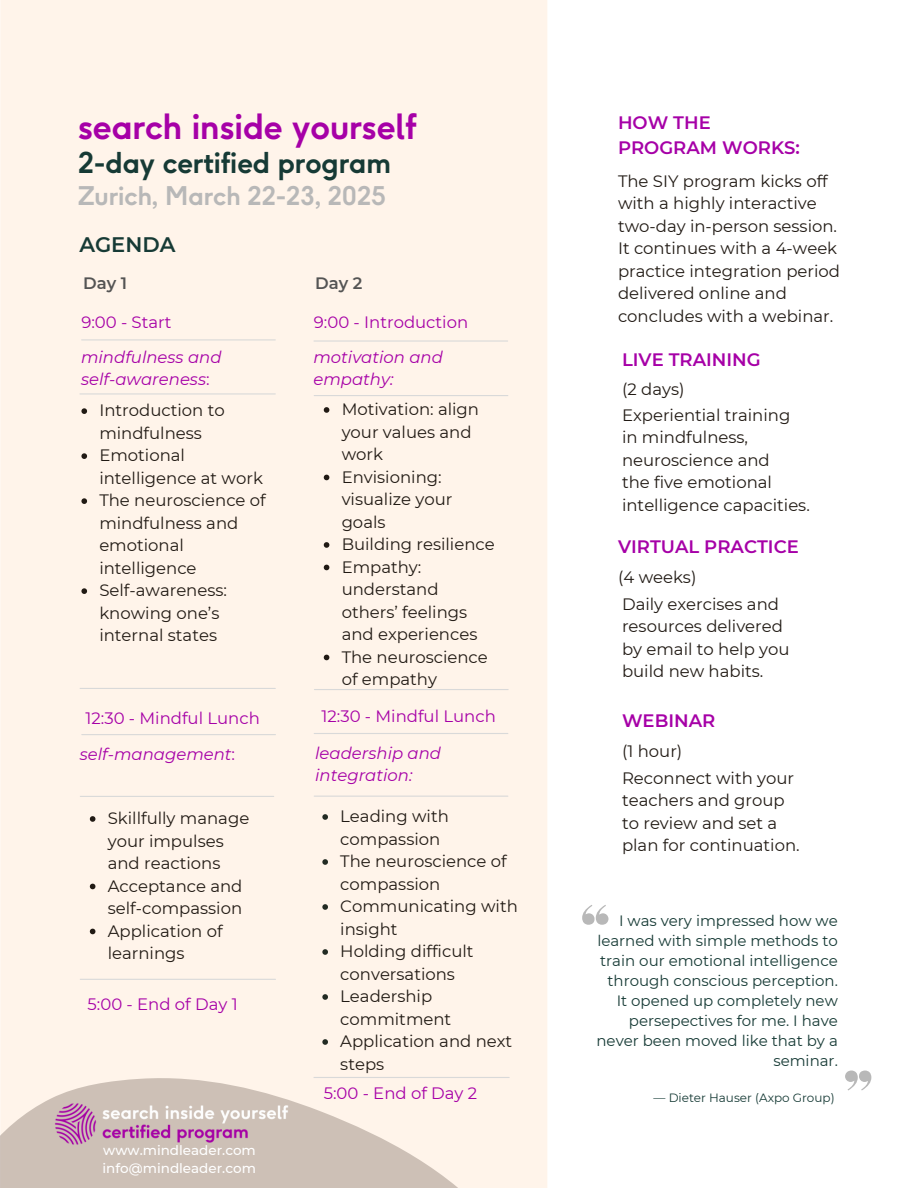
<style>
.page{position:relative;width:918px;height:1188px;background:#fff}
.page>*{position:absolute;margin:0;border:0;box-sizing:border-box;transform-origin:0 0}
.t1{font:700 34.5px "F37 Ginger";color:#a600a7}
.t2{font:700 28.5px "F37 Ginger";color:#163a35}
.t3{font:700 25.5px "F37 Ginger";color:#b8b8b8}
.t4{font:600 21px "Montserrat";color:#163a35}
.t5{font:600 18px/24.8px "Montserrat";color:#a600a7}
.t6{font:16.5px/22.5px "Montserrat";color:#211a14}
.t7{font:italic 16.5px/22.5px "Montserrat";color:#a600a7}
.t8{font:16.5px "Montserrat";color:#a600a7}
.t9{font:600 16.5px "Montserrat";color:#545454}
.t10{font:15px/20px "Montserrat";color:#163a35;text-align:right}
.t11{font:500 13.5px/18px "Montserrat";color:#fff}
.t12{font:12px "Montserrat";color:#163a35}
.s1{font-style:normal}
</style>
<div class="page">
<div style="left:0;top:0;width:547px;height:935px;background:#fff4ea"></div>
<svg style="left:0;top:935px;width:547px;height:253px;background:#f6eae0"></svg>
<hr style="left:80px;top:393px;width:195px;height:2px;background:#d9d9d9">
<hr style="left:82px;top:339px;width:193px;height:1px;background:#d9d9d9">
<hr style="left:80px;top:688px;width:195px;height:1px;background:#d9d9d9">
<hr style="left:314px;top:340px;width:194px;height:2px;background:#d9d9d9">
<hr style="left:80px;top:796px;width:194px;height:1px;background:#d9d9d9">
<hr style="left:82px;top:734px;width:193px;height:1px;background:#d9d9d9">
<hr style="left:80px;top:979px;width:195px;height:1px;background:#d9d9d9">
<hr style="left:314px;top:395px;width:194px;height:1px;background:#d9d9d9">
<hr style="left:314px;top:733px;width:194px;height:1px;background:#d9d9d9">
<hr style="left:314px;top:796px;width:194px;height:1px;background:#d9d9d9">
<svg style="left:81px;top:408px;width:6px;height:6px"></svg>
<svg style="left:81px;top:453px;width:6px;height:6px"></svg>
<svg style="left:81px;top:498px;width:6px;height:6px"></svg>
<svg style="left:81px;top:588px;width:6px;height:6px"></svg>
<svg style="left:324px;top:407px;width:5px;height:6px"></svg>
<svg style="left:324px;top:475px;width:5px;height:5px"></svg>
<svg style="left:324px;top:542px;width:5px;height:6px"></svg>
<svg style="left:324px;top:565px;width:5px;height:5px"></svg>
<svg style="left:324px;top:655px;width:5px;height:5px"></svg>
<svg style="left:90px;top:816px;width:5px;height:6px"></svg>
<svg style="left:90px;top:884px;width:5px;height:5px"></svg>
<svg style="left:90px;top:929px;width:5px;height:5px"></svg>
<svg style="left:322px;top:814px;width:6px;height:6px"></svg>
<svg style="left:322px;top:859px;width:6px;height:6px"></svg>
<svg style="left:322px;top:904px;width:6px;height:6px"></svg>
<svg style="left:322px;top:949px;width:6px;height:6px"></svg>
<svg style="left:322px;top:994px;width:6px;height:6px"></svg>
<svg style="left:322px;top:1039px;width:6px;height:6px"></svg>
<svg style="left:582px;top:905px;width:26px;height:20px"></svg>
<svg style="left:846px;top:1071px;width:25px;height:20px"></svg>
<img style="left:45px;top:1096px;width:255px;height:61px">
<hr style="left:314px;top:689px;width:194px;height:1px;background:#d9d9d9">
<hr style="left:314px;top:1077px;width:195px;height:1px;background:#d9d9d9">
<h3 class="t1" style="left:78px;top:104px;width:340px">search inside yourself</h3>
<h3 class="t2" style="left:78px;top:145px;width:314px">2-day certified program</h3>
<h3 class="t3" style="left:78px;top:179px;width:309px">Zurich, March 22-23, 2025</h3>
<p class="t4" style="left:79px;top:232px;width:98px">AGENDA</p>
<p class="t9" style="left:83px;top:273px;width:45px">Day 1</p>
<p class="t9" style="left:315px;top:273px;width:49px">Day 2</p>
<h5 class="t8" style="left:81px;top:312px;width:92px">9:00 - Start</h5>
<h4 class="t7" style="left:81px;top:346px;width:142px">mindfulness and self-awareness<span class="s1">:</span></h4>
<h5 class="t6" style="left:99px;top:399px;width:127px">Introduction to mindfulness</h5>
<h5 class="t6" style="left:99px;top:444px;width:165px">Emotional intelligence at work</h5>
<p class="t6" style="left:99px;top:489px;width:168px">The neuroscience of mindfulness and emotional intelligence</p>
<p class="t6" style="left:99px;top:579px;width:129px">Self-awareness: knowing one’s internal states</p>
<p class="t8" style="left:314px;top:312px;width:156px">9:00 - Introduction</p>
<h5 class="t7" style="left:313px;top:346px;width:131px">motivation and empathy:</h5>
<p class="t6" style="left:342px;top:398px;width:139px">Motivation: align your values and work</p>
<p class="t6" style="left:342px;top:465px;width:112px">Envisioning: visualize your goals</p>
<p class="t6" style="left:342px;top:533px;width:155px">Building resilience</p>
<p class="t6" style="left:342px;top:555px;width:137px">Empathy: understand others’ feelings and experiences</p>
<p class="t6" style="left:342px;top:645px;width:148px">The neuroscience of empathy</p>
<p class="t8" style="left:86px;top:708px;width:176px">12:30 - Mindful Lunch</p>
<p class="t8" style="left:322px;top:706px;width:176px">12:30 - Mindful Lunch</p>
<h5 class="t7" style="left:315px;top:742px;width:128px">leadership and integration:</h5>
<p class="t6" style="left:340px;top:805px;width:110px">Leading with compassion</p>
<h5 class="t6" style="left:340px;top:850px;width:168px">The neuroscience of compassion</h5>
<h5 class="t6" style="left:340px;top:895px;width:179px">Communicating with insight</h5>
<p class="t6" style="left:340px;top:940px;width:135px">Holding difficult conversations</p>
<h5 class="t6" style="left:340px;top:985px;width:113px">Leadership commitment</h5>
<p class="t6" style="left:340px;top:1030px;width:174px">Application and next steps</p>
<p class="t8" style="left:324px;top:1083px;width:155px">5:00 - End of Day 2</p>
<p class="t7" style="left:80px;top:743px;width:157px">self-management<span class="s1">:</span></p>
<p class="t6" style="left:108px;top:807px;width:143px">Skillfully manage your impulses and reactions</p>
<p class="t6" style="left:108px;top:874px;width:136px">Acceptance and self-compassion</p>
<p class="t6" style="left:108px;top:919px;width:116px">Application of learnings</p>
<p class="t8" style="left:88px;top:994px;width:152px">5:00 - End of Day 1</p>
<h4 class="t11" style="left:103px;top:1141px;width:155px">www.mindleader.com info@mindleader.com</h4>
<p class="t5" style="left:618px;top:110px;width:183px">HOW THE<br>PROGRAM WORKS:</p>
<p class="t6" style="left:618px;top:170px;width:224px">The SIY program kicks off with a highly interactive two-day in-person session.<br>It continues with a 4-week practice integration period delivered online and concludes with a webinar.</p>
<p class="t5" style="left:622px;top:347px;width:140px">LIVE TRAINING</p>
<h5 class="t6" style="left:622px;top:378px;width:64px">(2 days)</h5>
<p class="t6" style="left:622px;top:404px;width:189px">Experiential training in mindfulness, neuroscience and<br>the five emotional intelligence capacities.</p>
<p class="t5" style="left:618px;top:535px;width:182px">VIRTUAL PRACTICE</p>
<h3 class="t6" style="left:618px;top:565px;width:80px">(4 weeks)</h3>
<p class="t6" style="left:622px;top:592px;width:169px">Daily exercises and resources delivered by email to help you build new habits.</p>
<h5 class="t5" style="left:622px;top:709px;width:95px">WEBINAR</h5>
<h5 class="t6" style="left:622px;top:739px;width:62px">(1 hour)</h5>
<h3 class="t6" style="left:622px;top:767px;width:179px">Reconnect with your teachers and group to review and set a plan for continuation.</h3>
<h1 class="t10" style="left:596px;top:910px;width:243px">I was very impressed how we learned with simple methods to train our emotional intelligence through conscious perception.<br>It opened up completely new persepectives for me. I have never been moved like that by a seminar.</h1>
<h2 class="t12" style="left:654px;top:1090px;width:183px">— Dieter Hauser (Axpo Group)</h2>
</div>
